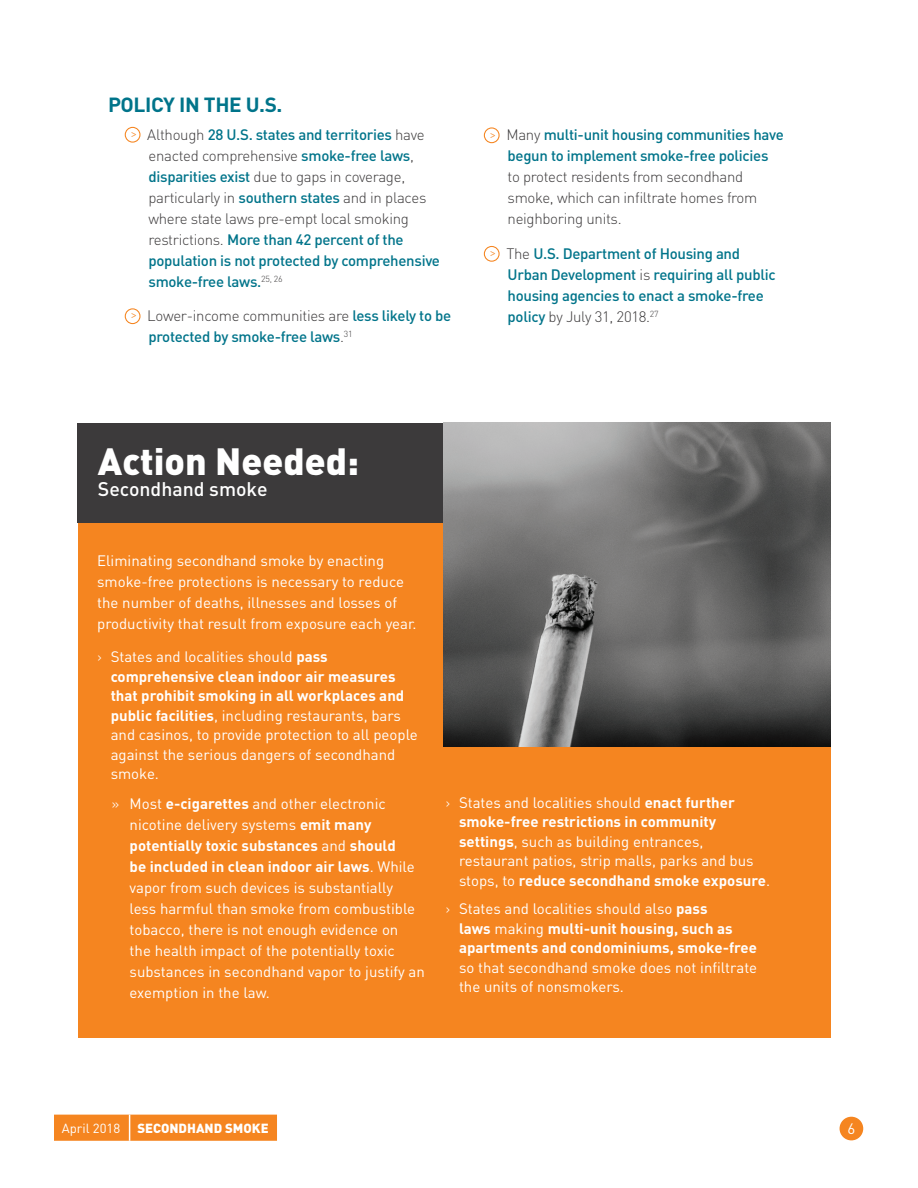
<style>
.page{position:relative;width:918px;height:1188px;background:#fff}
.page>*{position:absolute;margin:0;border:0;box-sizing:border-box;transform-origin:0 0}
.Callout{font:900 37.5px "DIN";color:#fff}
.t1{font:700 20.25px "DIN";letter-spacing:-.02em;color:#00748a}
.Callout-2{font:500 19.5px "DIN";color:#fff}
.Sidebar_Body{font:15px/21px "DIN";color:#fff}
.Body{font:500 15px/21px "DIN";letter-spacing:-.02em;color:#00748a}
.Body-2{font:300 15px/21px "DIN";letter-spacing:-.02em;color:#3c3a3b}
.t2{font:700 15px/19.5px "DIN";color:#fff}
.t3{font:900 13.05px "DIN";color:#fff}
.t4{font:13.05px "DIN";color:#fff}
.t5{font:700 9.6px "Minion Pro";color:#f58520}
.s1{font-weight:300;color:#3c3a3b}
.s2{font-weight:500;color:#00748a}
.s3{font-weight:300}
.s4{font-weight:700}
.s5{font-weight:400}
</style>
<div class="page">
<div style="left:840px;top:1117px;width:23px;height:23px;background:#f58520;border-radius:50%"></div>
<div style="left:54px;top:1115px;width:223px;height:26px;background:#f58520"></div>
<div style="left:125px;top:127px;width:16px;height:16px;border:1px solid #f58520;border-radius:50%"></div>
<div style="left:125px;top:308px;width:16px;height:16px;border:1px solid #f58520;border-radius:50%"></div>
<div style="left:484px;top:127px;width:16px;height:16px;border:1px solid #f58520;border-radius:50%"></div>
<div style="left:484px;top:246px;width:16px;height:16px;border:1px solid #f58520;border-radius:50%"></div>
<div style="left:78px;top:467px;width:753px;height:571px;background:#f58520"></div>
<div style="left:78px;top:423px;width:373px;height:99px;background:#3c3a3b"></div>
<img style="left:443px;top:423px;width:388px;height:323px">
<h2 class="t1" style="left:108px;top:91px;width:176px">POLICY IN THE U.S.</h2>
<p class="t5" style="left:131px;top:127px;width:7px">&gt;</p>
<p class="Body" style="left:147px;top:123px;width:294px"><span class="s1">Although</span> 28 U.S. states and territories <span class="s1">have enacted comprehensive</span> smoke-free laws<span class="s1">, </span>disparities exist <span class="s1">due to gaps in coverage, particularly in</span> southern states <span class="s1">and in places where state laws pre-empt local smoking restrictions.</span> More than 42 percent of the population is not protected by comprehensive smoke-free laws.<sup>25,</sup> <sup>26</sup></p>
<p class="t5" style="left:131px;top:309px;width:7px">&gt;</p>
<p class="Body" style="left:147px;top:305px;width:305px"><span class="s1">Lower-income communities are</span> less likely to be protected by smoke-free laws<span class="s1">.</span><sup>31</sup></p>
<p class="t5" style="left:490px;top:128px;width:7px">&gt;</p>
<p class="Body-2" style="left:506px;top:124px;width:279px">Many <span class="s2">multi-unit housing communities have begun to implement smoke-free policies<br></span>to protect residents from secondhand smoke, which can infiltrate homes from neighboring units.</p>
<p class="t5" style="left:490px;top:246px;width:7px">&gt;</p>
<p class="Body" style="left:506px;top:242px;width:271px"><span class="s1">The</span> U.S. Department of Housing and Urban Development <span class="s1">is</span> requiring all public housing agencies to enact a smoke-free policy <span class="s1">by July 31, 2018.</span><sup>27</sup></p>
<p class="Callout" style="left:98px;top:436px;width:263px">Action Needed:</p>
<p class="Callout-2" style="left:98px;top:476px;width:171px">Secondhand smoke</p>
<p class="Sidebar_Body" style="left:97px;top:550px;width:321px">Eliminating secondhand smoke by enacting smoke-free protections is necessary to reduce the number of deaths, illnesses and losses of productivity that result from exposure each year.</p>
<p class="Sidebar_Body" style="left:111px;top:647px;width:309px;line-height:19.5px;text-indent:-14px"><span class="s3">›</span> States and localities should <span class="s4">pass comprehensive clean indoor air measures that prohibit smoking in all workplaces and public facilities</span>, including restaurants, bars and casinos, to provide protection to all people against the serious dangers of secondhand smoke.</p>
<p class="Sidebar_Body" style="left:130px;top:793px;width:297px;text-indent:-18px"><span class="s3">»</span> Most <span class="s4">e-cigarettes</span> and other electronic nicotine delivery systems <span class="s4">emit many potentially toxic substances</span> and <span class="s4">should<br>be included in clean indoor air laws</span>. While vapor from such devices is substantially<br>less harmful than smoke from combustible tobacco, there is not enough evidence on<br>the health impact of the potentially toxic substances in secondhand vapor to justify an exemption in the law.</p>
<p class="Sidebar_Body" style="left:459px;top:792px;width:313px;line-height:19.5px;text-indent:-14px"><span class="s3">›</span> States and localities should <span class="s4">enact further smoke-free restrictions in community settings</span>, such as building entrances, restaurant patios, strip malls, parks and bus stops, to <span class="s4">reduce secondhand smoke exposure</span>.</p>
<p class="t2" style="left:459px;top:898px;width:299px;text-indent:-14px"><span class="s3">›</span> <span class="s5">States and localities should also</span> pass<br>laws <span class="s5">making</span> multi-unit housing, such as apartments and condominiums, smoke-free</p>
<p class="Sidebar_Body" style="left:459px;top:957px;width:300px;line-height:19.5px">so that secondhand smoke does not infiltrate the units of nonsmokers.</p>
<p class="t4" style="left:62px;top:1120px;width:60px">April 2018</p>
<p class="t3" style="left:137px;top:1120px;width:133px">SECONDHAND SMOKE</p>
<p class="Sidebar_Body" style="left:847px;top:1118px;width:9px">6</p>
</div>
